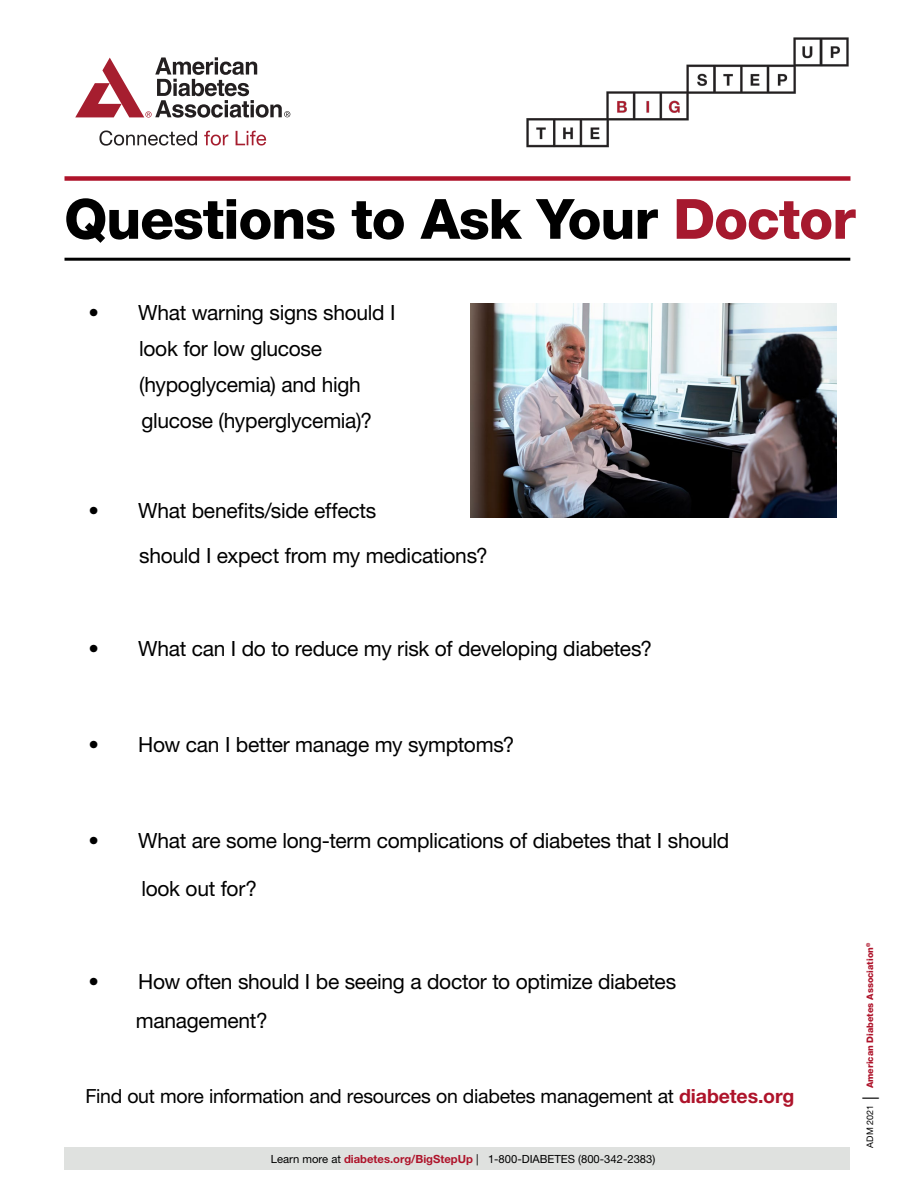
<style>
.page{position:relative;width:918px;height:1188px;background:#fff}
.page>*{position:absolute;margin:0;border:0;box-sizing:border-box;transform-origin:0 0}
.t1{font:800 55.5px "Helvetica Neue LT Pro";letter-spacing:-.02em;color:#000}
.t2{font:21px/36px "Helvetica Neue LT Pro";letter-spacing:-.015em;color:#000}
.t3{font:19.5px "Helvetica Neue LT Pro";letter-spacing:-.015em;color:#000}
.t4{font:11.25px "Helvetica Neue LT Pro";color:#000}
.t5{font:800 9px "Helvetica Neue LT Pro";color:#ae132a}
.s1{color:#a6192e}
.s2{font-weight:700;color:#ae132a}
.s3{font-weight:400;color:#000}
.s4{font-weight:400;font-size:16.5px;color:#000}
</style>
<div class="page">
<div style="left:65px;top:176px;width:785px;height:5px;background:#ae132a"></div>
<div style="left:65px;top:1148px;width:785px;height:22px;background:#dfe1df"></div>
<hr style="left:65px;top:258px;width:785px;height:3px;background:#000">
<img style="left:500px;top:37px;width:351px;height:144px">
<img style="left:470px;top:303px;width:366px;height:215px">
<svg style="left:75px;top:57px;width:215px;height:61px"></svg>
<svg style="left:99px;top:131px;width:98px;height:15px"></svg>
<svg style="left:204px;top:131px;width:24px;height:15px"></svg>
<svg style="left:236px;top:131px;width:30px;height:15px"></svg>
<h1 class="t1" style="left:64px;top:186px;width:793px">Questions to Ask Your <span class="s1">Doctor</span></h1>
<p class="t2" style="left:139px;top:294px;width:258px;text-indent:-51px">• What warning signs should I look for low glucose (hypoglycemia) and high glucose (hyperglycemia)?</p>
<p class="t2" style="left:139px;top:487px;width:350px;line-height:45px;text-indent:-51px">• What benefits/side effects<br>should I expect from my medications?</p>
<p class="t2" style="left:88px;top:630px;width:565px">• What can I do to reduce my risk of developing diabetes?</p>
<p class="t2" style="left:88px;top:726px;width:428px">• How can I better manage my symptoms?</p>
<p class="t2" style="left:88px;top:822px;width:642px">• What are some long-term complications of diabetes that I should</p>
<p class="t2" style="left:141px;top:870px;width:117px">look out for?</p>
<p class="t2" style="left:136px;top:961px;width:542px;line-height:39px;text-indent:-47px">• How often should I be seeing a doctor to optimize diabetes management?</p>
<p class="t3" style="left:85px;top:1084px;width:711px">Find out more information and resources on diabetes management at <span class="s2">diabetes.org</span></p>
<p class="t4" style="left:271px;top:1152px;width:386px">Learn more at <span class="s2">diabetes.org/BigStepUp</span> | 1-800-DIABETES (800-342-2383)</p>
<p class="t5" style="left:865px;top:1148px;width:206px;rotate:-90deg"><span class="s3">ADM 2021</span> <span class="s4">|</span> American Diabetes Association<sup>®</sup></p>
</div>
